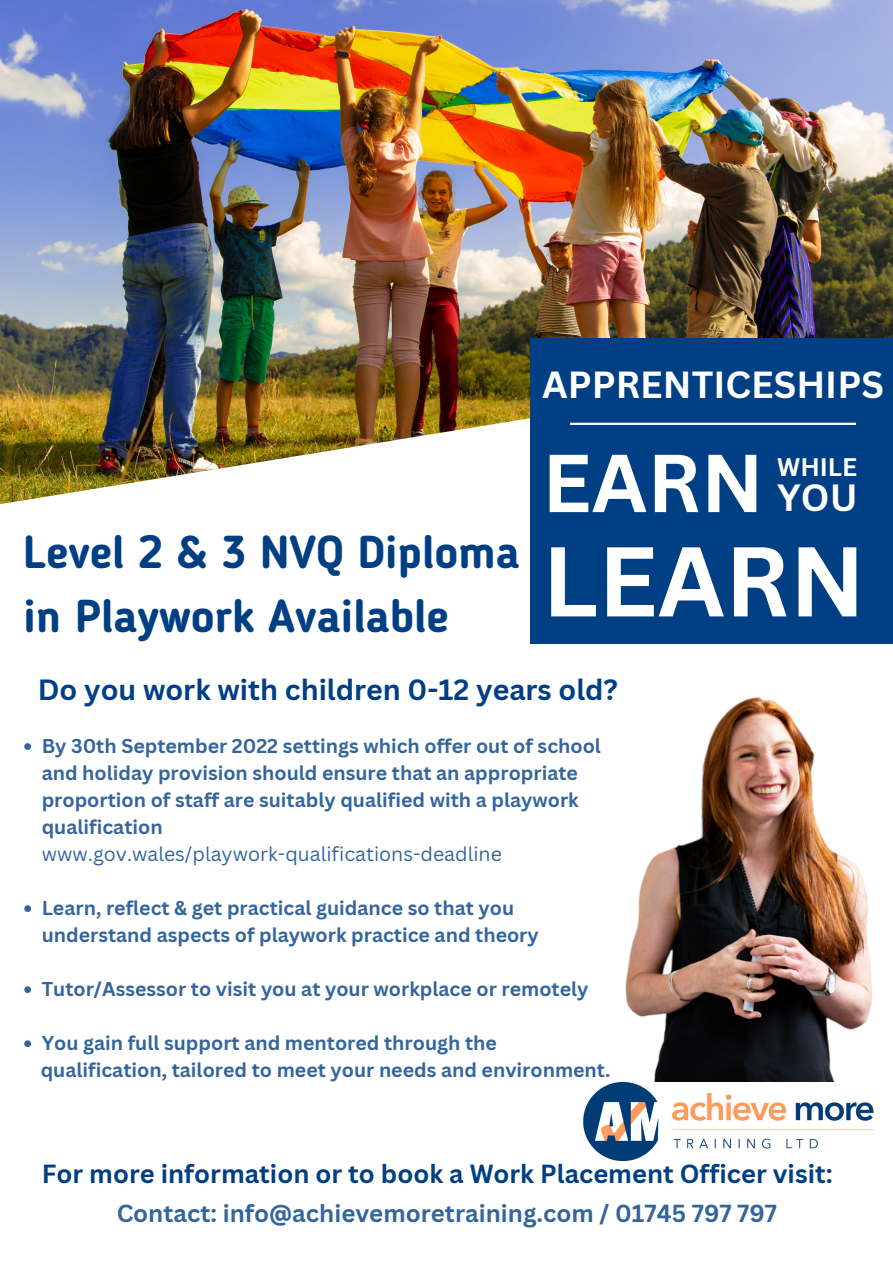
<style>
.page{position:relative;width:893px;height:1263px;background:#fff}
.page>*{position:absolute;margin:0;border:0;box-sizing:border-box;transform-origin:0 0}
.t1{font:700 96.75px "Canva Sans";color:#fff}
.t2{font:700 80.25px "Canva Sans";color:#fff}
.t3{font:700 45.75px/63.6px "Blogger Sans";color:#003f83}
.t4{font:700 36.97px "Canva Sans";color:#fff}
.t5{font:700 36.75px "Canva Sans";color:#fff}
.t6{font:700 28.5px "Canva Sans";color:#003f83}
.t7{font:700 25.5px "Canva Sans";color:#003f83}
.t8{font:700 24.75px "Canva Sans";color:#fff}
.t9{font:700 24px "Canva Sans";color:#003f83}
.t10{font:700 19.5px/27px "Canva Sans";color:#003f83}
.t11{font:19.5px "Canva Sans";color:#003f83}
</style>
<div class="page">
<img style="left:0;top:0;width:893px;height:345px">
<img style="left:0;top:345px;width:530px;height:703px">
<img style="left:178px;top:639px;width:696px;height:491px">
<div style="left:530px;top:338px;width:363px;height:306px;background:#003f83"></div>
<img style="left:582px;top:1082px;width:291px;height:79px">
<svg style="left:24px;top:743px;width:7px;height:7px"></svg>
<svg style="left:24px;top:905px;width:7px;height:7px"></svg>
<svg style="left:24px;top:986px;width:7px;height:7px"></svg>
<svg style="left:24px;top:1040px;width:7px;height:7px"></svg>
<hr style="left:570px;top:423px;width:286px;height:2px;background:#fff">
<h3 class="t5" style="left:542px;top:358px;width:343px">APPRENTICESHIPS</h3>
<h2 class="t2" style="left:542px;top:426px;width:223px">EARN</h2>
<h1 class="t1" style="left:542px;top:513px;width:324px">LEARN</h1>
<p class="t8" style="left:777px;top:450px;width:82px">WHILE</p>
<h3 class="t4" style="left:777px;top:472px;width:82px">YOU</h3>
<h3 class="t3" style="left:23px;top:524px;width:498px">Level 2 &amp; 3 NVQ Diploma in Playwork Available</h3>
<h3 class="t6" style="left:38px;top:670px;width:581px">Do you work with children 0-12 years old?</h3>
<p class="t10" style="left:42px;top:732px;width:561px">By 30th September 2022 settings which offer out of school and holiday provision should ensure that an appropriate proportion of staff are suitably qualified with a playwork qualification</p>
<p class="t11" style="left:42px;top:840px;width:461px">www.gov.wales/playwork-qualifications-deadline</p>
<p class="t10" style="left:42px;top:894px;width:498px">Learn, reflect &amp; get practical guidance so that you understand aspects of playwork practice and theory</p>
<p class="t10" style="left:42px;top:975px;width:548px">Tutor/Assessor to visit you at your workplace or remotely</p>
<p class="t10" style="left:42px;top:1029px;width:457px">You gain full support and mentored through the</p>
<p class="t10" style="left:41px;top:1056px;width:571px">qualification, tailored to meet your needs and environment.</p>
<h3 class="t7" style="left:42px;top:1156px;width:792px">For more information or to book a Work Placement Officer visit:</h3>
<p class="t9" style="left:116px;top:1197px;width:662px">Contact: info@achievemoretraining.com / 01745 797 797</p>
</div>
